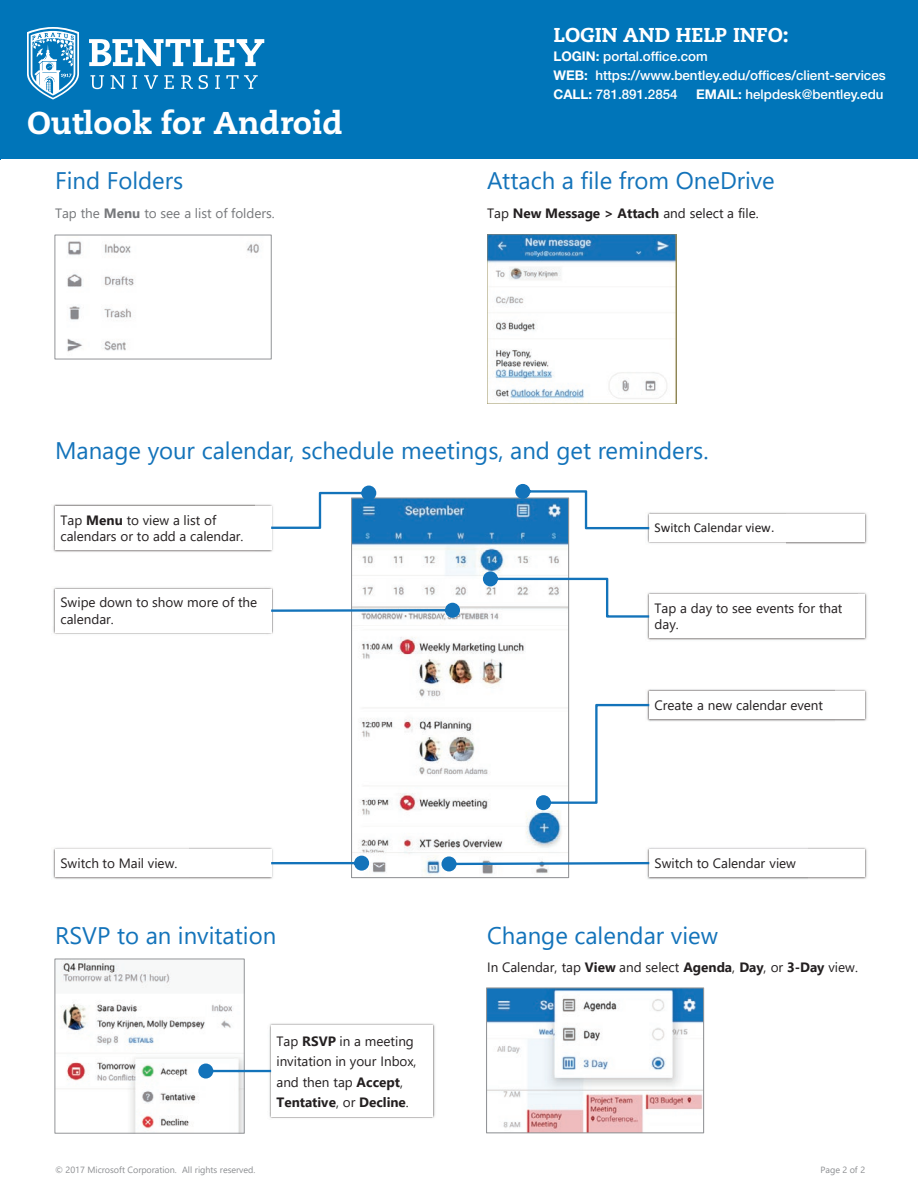
<style>
.page{position:relative;width:918px;height:1188px;background:#fff}
.page>*{position:absolute;margin:0;border:0;box-sizing:border-box;transform-origin:0 0}
.t1{font:800 31.5px "Caecilia LT Std";color:#fff}
.t2{font:24px "Segoe UI";color:#1373ba}
.t3{font:24px "Segoe UI";color:#fff}
.t4{font:800 20.1px "Caecilia LT Std";color:#fff}
.t5{font:13.5px/20.2px "Segoe UI";color:#231f20}
.t6{font:13.5px "Segoe UI";color:#76787b}
.t7{font:13.5px "Calibri";color:#231f20}
.t8{font:500 13.35px/18.8px "Helvetica Neue LT Std";color:#fff}
.t9{font:9px "Segoe UI";letter-spacing:-.005em;color:#8c8e91}
.s1{font-weight:700}
</style>
<div class="page">
<div style="left:0;top:0;width:918px;height:160px;background:#0075b9"></div>
<svg style="left:89px;top:39px;width:175px;height:27px"></svg>
<svg style="left:90px;top:75px;width:14px;height:14px"></svg>
<svg style="left:111px;top:75px;width:14px;height:14px"></svg>
<svg style="left:132px;top:75px;width:5px;height:14px"></svg>
<svg style="left:144px;top:75px;width:14px;height:14px"></svg>
<svg style="left:164px;top:75px;width:10px;height:14px"></svg>
<svg style="left:181px;top:75px;width:12px;height:14px"></svg>
<svg style="left:199px;top:75px;width:9px;height:14px"></svg>
<svg style="left:215px;top:75px;width:5px;height:14px"></svg>
<svg style="left:226px;top:75px;width:32px;height:14px"></svg>
<svg style="left:27px;top:27px;width:52px;height:73px"></svg>
<img style="left:60px;top:961px;width:182px;height:170px">
<img style="left:270px;top:1023px;width:165px;height:95px">
<img style="left:269px;top:1026px;width:163px;height:92px">
<div style="left:271px;top:1025px;width:162px;height:91px;background:#fff"></div>
<svg style="left:198px;top:1064px;width:73px;height:15px"></svg>
<img style="left:488px;top:989px;width:214px;height:142px">
<div style="left:486px;top:987px;width:218px;height:146px;border:1px solid #939598"></div>
<img style="left:67px;top:241px;width:193px;height:111px">
<div style="left:55px;top:235px;width:216px;height:124px;border:1px solid #939598"></div>
<img style="left:353px;top:499px;width:214px;height:377px">
<div style="left:351px;top:497px;width:218px;height:381px;border:1px solid #939598"></div>
<img style="left:255px;top:504px;width:18px;height:48px">
<img style="left:53px;top:504px;width:202px;height:48px">
<div style="left:55px;top:506px;width:216px;height:44px;background:#fff"></div>
<img style="left:785px;top:512px;width:82px;height:32px">
<img style="left:646px;top:512px;width:139px;height:31px">
<div style="left:649px;top:514px;width:216px;height:28px;background:#fff"></div>
<svg style="left:271px;top:486px;width:105px;height:43px"></svg>
<svg style="left:515px;top:484px;width:134px;height:45px"></svg>
<img style="left:53px;top:587px;width:219px;height:47px">
<div style="left:55px;top:589px;width:216px;height:43px;background:#fff"></div>
<img style="left:649px;top:592px;width:218px;height:48px">
<img style="left:647px;top:593px;width:210px;height:47px">
<div style="left:649px;top:595px;width:216px;height:43px;background:#fff"></div>
<svg style="left:271px;top:603px;width:189px;height:15px"></svg>
<svg style="left:483px;top:571px;width:166px;height:47px"></svg>
<img style="left:188px;top:847px;width:85px;height:32px">
<img style="left:53px;top:848px;width:135px;height:31px">
<div style="left:55px;top:849px;width:216px;height:28px;background:#fff"></div>
<img style="left:648px;top:689px;width:219px;height:32px">
<img style="left:646px;top:690px;width:188px;height:32px">
<div style="left:649px;top:692px;width:216px;height:27px;background:#fff"></div>
<svg style="left:271px;top:856px;width:98px;height:15px"></svg>
<svg style="left:536px;top:704px;width:113px;height:106px"></svg>
<img style="left:651px;top:847px;width:216px;height:32px">
<img style="left:647px;top:848px;width:160px;height:31px">
<div style="left:649px;top:849px;width:216px;height:28px;background:#fff"></div>
<svg style="left:441px;top:856px;width:208px;height:15px"></svg>
<img style="left:487px;top:234px;width:189px;height:169px">
<h1 class="t1" style="left:27px;top:104px;width:318px">Outlook for Android</h1>
<h3 class="t4" style="left:554px;top:23px;width:237px">LOGIN AND HELP INFO:</h3>
<p class="t8" style="left:554px;top:47px;width:334px"><span class="s1">LOGIN:</span> portal.office.com<br><span class="s1">WEB:</span> https://www.bentley.edu/offices/client-services<br><span class="s1">CALL:</span> 781.891.2854</p>
<p class="t8" style="left:696px;top:84px;width:189px"><span class="s1">EMAIL:</span> helpdesk@bentley.edu</p>
<h2 class="t3" style="left:738px;top:76px;width:129px">Cheat Sheet</h2>
<h2 class="t2" style="left:55px;top:157px;width:130px">Find Folders</h2>
<h2 class="t2" style="left:487px;top:157px;width:289px">Attach a file from OneDrive</h2>
<p class="t6" style="left:55px;top:200px;width:221px">Tap the <span class="s1">Menu</span> to see a list of folders.</p>
<p class="t5" style="left:487px;top:202px;width:273px">Tap <span class="s1">New Message &gt; Attach</span> and select a file.</p>
<h2 class="t2" style="left:55px;top:427px;width:655px">Manage your calendar, schedule meetings, and get reminders.</h2>
<p class="t5" style="left:60px;top:510px;width:185px;line-height:16.2px">Tap <span class="s1">Menu</span> to view a list of calendars or to add a calendar.</p>
<p class="t7" style="left:655px;top:519px;width:121px">Switch Calendar view.</p>
<p class="t5" style="left:60px;top:593px;width:198px;line-height:16.2px">Swipe down to show more of the calendar.</p>
<p class="t5" style="left:655px;top:599px;width:189px;line-height:16.2px">Tap a day to see events for that day.</p>
<p class="t5" style="left:60px;top:852px;width:118px">Switch to Mail view.</p>
<p class="t5" style="left:655px;top:694px;width:170px">Create a new calendar event</p>
<p class="t5" style="left:655px;top:852px;width:143px">Switch to Calendar view</p>
<h2 class="t2" style="left:55px;top:912px;width:223px">RSVP to an invitation</h2>
<h2 class="t2" style="left:487px;top:912px;width:233px">Change calendar view</h2>
<p class="t5" style="left:487px;top:956px;width:372px">In Calendar, tap <span class="s1">View</span> and select <span class="s1">Agenda</span>, <span class="s1">Day</span>, or <span class="s1">3-Day</span> view.</p>
<p class="t5" style="left:277px;top:1030px;width:142px">Tap <span class="s1">RSVP</span> in a meeting invitation in your Inbox, and then tap <span class="s1">Accept</span>,<br><span class="s1">Tentative</span>, or <span class="s1">Decline</span>.</p>
<p class="t9" style="left:55px;top:1161px;width:202px">© 2017 Microsoft Corporation. All rights reserved.</p>
<p class="t9" style="left:821px;top:1161px;width:46px">Page 2 of 2</p>
</div>
